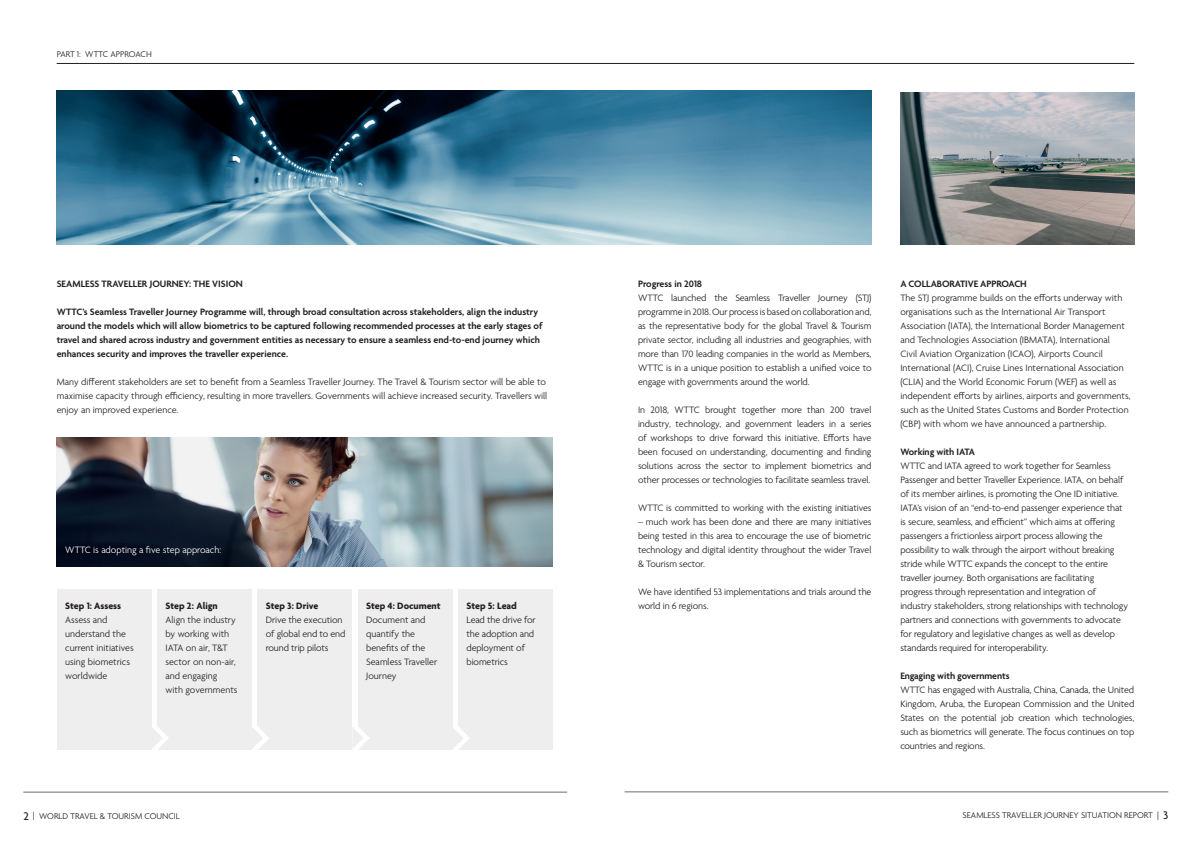
<style>
.page{position:relative;width:1191px;height:842px;background:#fff}
.page>*{position:absolute;margin:0;border:0;box-sizing:border-box;transform-origin:0 0}
.t1{font:300 10px/14px "Agenda";letter-spacing:-.01em;color:#231f20}
.t2{font:600 10px/14px "Agenda";color:#231f20}
.t3{font:700 10px "Agenda";color:#231f20}
.t4{font:300 10px "Agenda";color:#fff}
.t5{font:300 9px "Agenda";color:#231f20}
.s1{font-weight:500;font-size:12px}
.s2{color:#02063d}
</style>
<div class="page">
<img style="left:57px;top:91px;width:814px;height:154px">
<div style="left:458px;top:589px;width:95px;height:160px;background:#eeeeef"></div>
<svg style="left:446px;top:717px;width:27px;height:33px"></svg>
<div style="left:358px;top:589px;width:94px;height:160px;background:#eeeeef"></div>
<svg style="left:346px;top:727px;width:27px;height:23px"></svg>
<div style="left:257px;top:589px;width:95px;height:160px;background:#eeeeef"></div>
<svg style="left:246px;top:726px;width:27px;height:24px"></svg>
<div style="left:157px;top:589px;width:95px;height:160px;background:#eeeeef"></div>
<svg style="left:145px;top:727px;width:27px;height:23px"></svg>
<div style="left:57px;top:589px;width:95px;height:160px;background:#eeeeef"></div>
<img style="left:900px;top:92px;width:234px;height:153px">
<img style="left:57px;top:437px;width:496px;height:130px">
<hr style="left:57px;top:63px;width:1077px;height:1px;background:#231f20">
<hr style="left:624px;top:792px;width:544px;height:1px;background:#6c6d70">
<hr style="left:23px;top:792px;width:544px;height:1px;background:#6c6d70">
<p class="t5" style="left:57px;top:50px;width:97px">PART 1: WTTC APPROACH</p>
<p class="t2" style="left:57px;top:277px;width:188px">SEAMLESS TRAVELLER JOURNEY: THE VISION</p>
<p class="t2" style="left:57px;top:305px;width:487px">WTTC’s Seamless Traveller Journey Programme will, through broad consultation across stakeholders, align the industry around the models which will allow biometrics to be captured following recommended processes at the early stages of travel and shared across industry and government entities as necessary to ensure a seamless end-to-end journey which enhances security and improves the traveller experience.</p>
<p class="t1" style="left:57px;top:375px;width:492px">Many different stakeholders are set to benefit from a Seamless Traveller Journey. The Travel &amp; Tourism sector will be able to maximise capacity through efficiency, resulting in more travellers. Governments will achieve increased security. Travellers will enjoy an improved experience.</p>
<p class="t4" style="left:65px;top:544px;width:158px">WTTC is adopting a five step approach:</p>
<p class="t3" style="left:65px;top:600px;width:57px">Step 1: Assess</p>
<p class="t1" style="left:65px;top:613px;width:70px">Assess and understand the current initiatives using biometrics worldwide</p>
<p class="t3" style="left:165px;top:600px;width:54px">Step 2: Align</p>
<p class="t1" style="left:165px;top:613px;width:73px">Align the industry by working with<br>IATA on air, T&amp;T sector on non-air, and engaging with governments</p>
<p class="t3" style="left:266px;top:600px;width:54px">Step 3: Drive</p>
<p class="t1" style="left:266px;top:613px;width:81px">Drive the execution of global end to end round trip pilots</p>
<p class="t3" style="left:366px;top:600px;width:76px">Step 4: Document</p>
<p class="t1" style="left:366px;top:613px;width:73px">Document and quantify the benefits of the<br>Seamless Traveller<br>Journey</p>
<p class="t3" style="left:466px;top:600px;width:52px">Step 5: Lead</p>
<p class="t1" style="left:466px;top:613px;width:71px">Lead the drive for the adoption and deployment of biometrics</p>
<p class="t2" style="left:638px;top:277px;width:66px">Progress in 2018</p>
<p class="t1" style="left:638px;top:291px;width:235px;text-align:justify">WTTC launched the Seamless Traveller Journey (STJ) programme in 2018. Our process is based on collaboration and, as the representative body for the global Travel &amp; Tourism private sector, including all industries and geographies, with more than 170 leading companies in the world as Members, WTTC is in a unique position to establish a unified voice to engage with governments around the world.</p>
<p class="t1" style="left:638px;top:403px;width:235px;text-align:justify">In 2018, WTTC brought together more than 200 travel industry, technology, and government leaders in a series of workshops to drive forward this initiative. Efforts have been focused on understanding, documenting and finding solutions across the sector to implement biometrics and other processes or technologies to facilitate seamless travel.</p>
<p class="t1" style="left:638px;top:501px;width:235px">WTTC is committed to working with the existing initiatives</p>
<p class="t1" style="left:638px;top:515px;width:235px;text-align:justify">– much work has been done and there are many initiatives being tested in this area to encourage the use of biometric technology and digital identity throughout the wider Travel &amp; Tourism sector.</p>
<p class="t1" style="left:638px;top:585px;width:235px">We have identified 53 implementations and trials around the world in 6 regions.</p>
<p class="t2" style="left:900px;top:277px;width:128px">A COLLABORATIVE APPROACH</p>
<p class="t1" style="left:900px;top:291px;width:232px">The STJ programme builds on the efforts underway with organisations such as the International Air Transport Association (IATA), the International Border Management and Technologies Association (IBMATA), International<br>Civil Aviation Organization (ICAO), Airports Council International (ACI), Cruise Lines International Association (CLIA) and the World Economic Forum (WEF) as well as independent efforts by airlines, airports and governments, such as the United States Customs and Border Protection (CBP) with whom we have announced a partnership.</p>
<p class="t2" style="left:900px;top:445px;width:76px">Working with IATA</p>
<p class="t1" style="left:900px;top:459px;width:229px">WTTC and IATA agreed to work together for Seamless Passenger and better Traveller Experience. IATA, on behalf of its member airlines, is promoting the One ID initiative.<br>IATA’s vision of an “end-to-end passenger experience that is secure, seamless, and efficient” which aims at offering passengers a frictionless airport process allowing the possibility to walk through the airport without breaking stride while WTTC expands the concept to the entire traveller journey. Both organisations are facilitating progress through representation and integration of industry stakeholders, strong relationships with technology partners and connections with governments to advocate for regulatory and legislative changes as well as develop standards required for interoperability.</p>
<p class="t2" style="left:900px;top:669px;width:111px">Engaging with governments</p>
<p class="t1" style="left:900px;top:683px;width:235px;text-align:justify">WTTC has engaged with Australia, China, Canada, the United Kingdom, Aruba, the European Commission and the United States on the potential job creation which technologies, such as biometrics will generate. The focus continues on top countries and regions.</p>
<p class="t5" style="left:23px;top:811px;width:158px"><span class="s1">2</span> | WORLD TRAVEL &amp; TOURISM COUNCIL</p>
<p class="t5" style="left:962px;top:810px;width:207px">SEAMLESS TRAVELLER JOURNEY SITUATION REPORT <span class="s2">|</span> <span class="s1">3</span></p>
</div>
